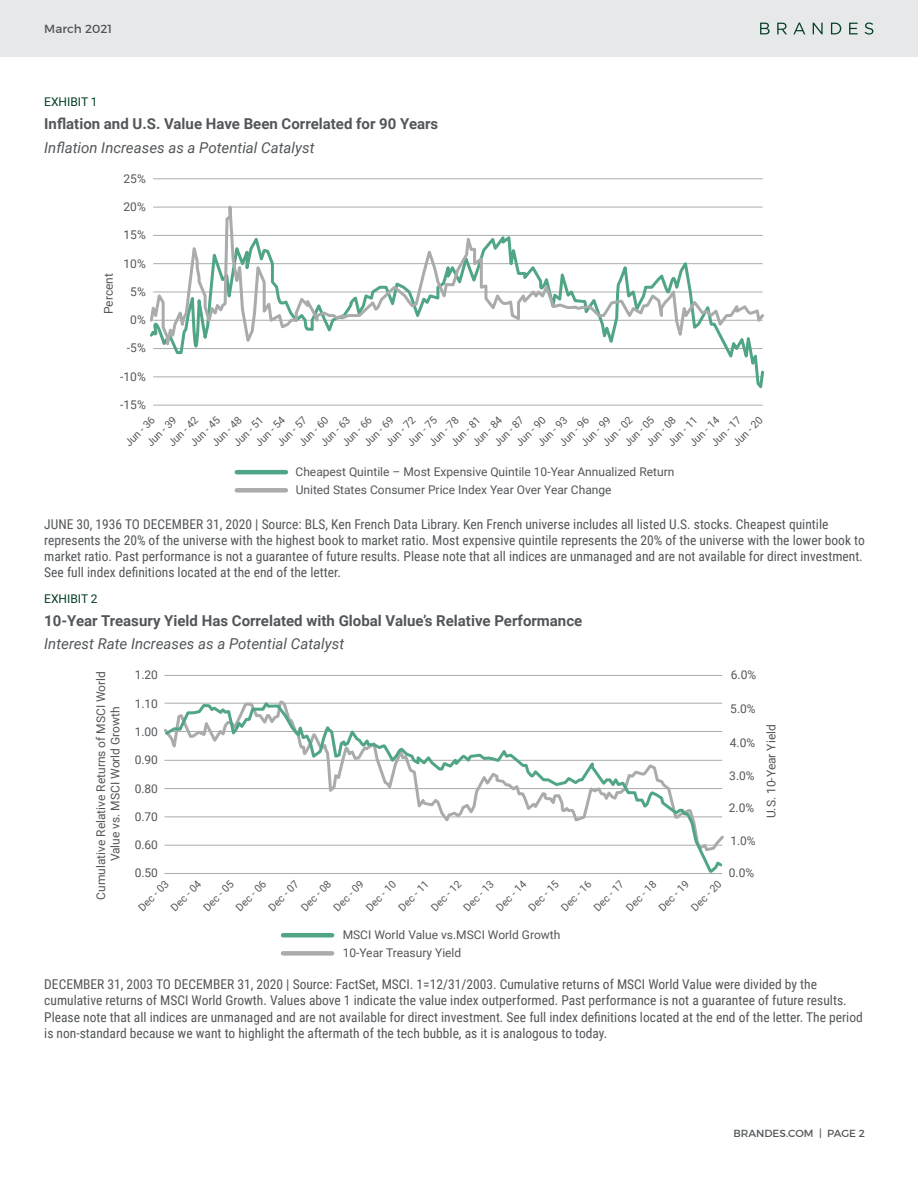
<style>
.page{position:relative;width:918px;height:1188px;background:#fff}
.page>*{position:absolute;margin:0;border:0;box-sizing:border-box;transform-origin:0 0}
.t1{font:700 15px "Roboto";color:#535659}
.t2{font:italic 15px "Roboto";color:#535659}
.t3{font:13.5px/16.2px "Roboto Condensed";color:#535659}
.t4{font:12px/18.6px "Roboto";color:#535659}
.t5{font:12px "Roboto";color:#003f22}
.t6{font:12px "Montserrat";color:#535659}
.t7{font:10.5px "Roboto";color:#535659}
.t8{font:10.5px "Montserrat";color:#535659}
</style>
<div class="page">
<div style="left:0;top:0;width:918px;height:56px;background:#e7e8ea"></div>
<svg style="left:760px;top:23px;width:10px;height:11px"></svg>
<svg style="left:777px;top:23px;width:10px;height:11px"></svg>
<svg style="left:793px;top:23px;width:12px;height:11px"></svg>
<svg style="left:813px;top:23px;width:10px;height:11px"></svg>
<svg style="left:831px;top:23px;width:10px;height:11px"></svg>
<svg style="left:849px;top:23px;width:9px;height:11px"></svg>
<svg style="left:865px;top:22px;width:8px;height:13px"></svg>
<hr style="left:153px;top:405px;width:610px;height:1px;background:#a9abac">
<hr style="left:237px;top:470px;width:49px;height:4px;background:#50a684">
<div style="left:237px;top:488px;width:49px;height:5px;background:#a9abac"></div>
<svg style="left:153px;top:373px;width:611px;height:16px"></svg>
<svg style="left:150px;top:178px;width:614px;height:195px"></svg>
<hr style="left:164px;top:675px;width:558px;height:1px;background:#a9abac">
<hr style="left:283px;top:933px;width:49px;height:4px;background:#50a684">
<div style="left:283px;top:951px;width:49px;height:5px;background:#a9abac"></div>
<svg style="left:164px;top:700px;width:560px;height:174px"></svg>
<p class="t6" style="left:44px;top:21px;width:69px">March 2021</p>
<p class="t5" style="left:44px;top:93px;width:55px">EXHIBIT 1</p>
<p class="t1" style="left:44px;top:113px;width:396px">Inflation and U.S. Value Have Been Correlated for 90 Years</p>
<p class="t2" style="left:44px;top:137px;width:272px">Inflation Increases as a Potential Catalyst</p>
<p class="t4" style="left:124px;top:169px;width:24px">25%</p>
<p class="t4" style="left:124px;top:197px;width:24px">20%</p>
<p class="t4" style="left:124px;top:225px;width:24px">15%</p>
<p class="t4" style="left:124px;top:254px;width:24px">10%</p>
<p class="t4" style="left:130px;top:282px;width:17px">5%</p>
<p class="t4" style="left:130px;top:310px;width:17px">0%</p>
<p class="t4" style="left:127px;top:338px;width:20px">-5%</p>
<p class="t4" style="left:120px;top:367px;width:27px">-10%</p>
<p class="t4" style="left:120px;top:395px;width:27px">-15%</p>
<p class="t4" style="left:99px;top:314px;width:42px;rotate:-90deg">Percent</p>
<p class="t7" style="left:252px;top:439px;width:39px;rotate:-45deg">Jun - 54</p>
<p class="t7" style="left:469px;top:439px;width:39px;rotate:-45deg">Jun - 84</p>
<p class="t7" style="left:686px;top:439px;width:39px;rotate:-45deg">Jun - 14</p>
<p class="t7" style="left:165px;top:439px;width:39px;rotate:-45deg">Jun - 42</p>
<p class="t7" style="left:382px;top:439px;width:39px;rotate:-45deg">Jun - 72</p>
<p class="t7" style="left:599px;top:439px;width:39px;rotate:-45deg">Jun - 02</p>
<p class="t7" style="left:187px;top:439px;width:39px;rotate:-45deg">Jun - 45</p>
<p class="t7" style="left:404px;top:439px;width:39px;rotate:-45deg">Jun - 75</p>
<p class="t7" style="left:621px;top:439px;width:39px;rotate:-45deg">Jun - 05</p>
<p class="t7" style="left:274px;top:439px;width:39px;rotate:-45deg">Jun - 57</p>
<p class="t7" style="left:491px;top:439px;width:39px;rotate:-45deg">Jun - 87</p>
<p class="t7" style="left:708px;top:439px;width:39px;rotate:-45deg">Jun - 17</p>
<p class="t7" style="left:208px;top:439px;width:39px;rotate:-45deg">Jun - 48</p>
<p class="t7" style="left:425px;top:439px;width:39px;rotate:-45deg">Jun - 78</p>
<p class="t7" style="left:643px;top:439px;width:39px;rotate:-45deg">Jun - 08</p>
<p class="t7" style="left:295px;top:439px;width:39px;rotate:-45deg">Jun - 60</p>
<p class="t7" style="left:512px;top:439px;width:39px;rotate:-45deg">Jun - 90</p>
<p class="t7" style="left:729px;top:439px;width:39px;rotate:-45deg">Jun - 20</p>
<p class="t7" style="left:122px;top:439px;width:39px;rotate:-45deg">Jun - 36</p>
<p class="t7" style="left:339px;top:439px;width:39px;rotate:-45deg">Jun - 66</p>
<p class="t7" style="left:556px;top:439px;width:39px;rotate:-45deg">Jun - 96</p>
<p class="t7" style="left:317px;top:439px;width:39px;rotate:-45deg">Jun - 63</p>
<p class="t7" style="left:534px;top:439px;width:39px;rotate:-45deg">Jun - 93</p>
<p class="t7" style="left:143px;top:439px;width:39px;rotate:-45deg">Jun - 39</p>
<p class="t7" style="left:360px;top:439px;width:39px;rotate:-45deg">Jun - 69</p>
<p class="t7" style="left:577px;top:439px;width:39px;rotate:-45deg">Jun - 99</p>
<p class="t7" style="left:230px;top:439px;width:39px;rotate:-45deg">Jun - 51</p>
<p class="t7" style="left:447px;top:439px;width:39px;rotate:-45deg">Jun - 81</p>
<p class="t7" style="left:664px;top:439px;width:39px;rotate:-45deg">Jun - 11</p>
<p class="t4" style="left:296px;top:462px;width:380px">Cheapest Quintile – Most Expensive Quintile 10-Year Annualized Return<br>United States Consumer Price Index Year Over Year Change</p>
<p class="t3" style="left:44px;top:515px;width:822px">JUNE 30, 1936 TO DECEMBER 31, 2020 | Source: BLS, Ken French Data Library. Ken French universe includes all listed U.S. stocks. Cheapest quintile represents the 20% of the universe with the highest book to market ratio. Most expensive quintile represents the 20% of the universe with the lower book to market ratio. Past performance is not a guarantee of future results. Please note that all indices are unmanaged and are not available for direct investment.<br>See full index definitions located at the end of the letter.</p>
<p class="t5" style="left:44px;top:590px;width:55px">EXHIBIT 2</p>
<p class="t1" style="left:44px;top:610px;width:540px">10-Year Treasury Yield Has Correlated with Global Value’s Relative Performance</p>
<p class="t2" style="left:44px;top:634px;width:301px">Interest Rate Increases as a Potential Catalyst</p>
<p class="t4" style="left:93px;top:900px;width:230px;line-height:14.4px;text-align:center;rotate:-90deg">Cumulative Relative Returns of MSCI World<br>Value vs. MSCI World Growth</p>
<p class="t4" style="left:135px;top:665px;width:25px">1.20</p>
<p class="t4" style="left:135px;top:694px;width:25px">1.10</p>
<p class="t4" style="left:135px;top:722px;width:25px">1.00</p>
<p class="t4" style="left:135px;top:750px;width:25px">0.90</p>
<p class="t4" style="left:135px;top:779px;width:25px">0.80</p>
<p class="t4" style="left:135px;top:807px;width:25px">0.70</p>
<p class="t4" style="left:135px;top:835px;width:25px">0.60</p>
<p class="t4" style="left:135px;top:863px;width:25px">0.50</p>
<p class="t4" style="left:731px;top:665px;width:27px">6.0%</p>
<p class="t4" style="left:730px;top:699px;width:27px">5.0%</p>
<p class="t4" style="left:730px;top:733px;width:27px">4.0%</p>
<p class="t4" style="left:729px;top:766px;width:27px">3.0%</p>
<p class="t4" style="left:729px;top:798px;width:27px">2.0%</p>
<p class="t4" style="left:730px;top:831px;width:27px">1.0%</p>
<p class="t4" style="left:729px;top:863px;width:27px">0.0%</p>
<p class="t7" style="left:135px;top:904px;width:39px;rotate:-45deg">Dec - 03</p>
<p class="t7" style="left:167px;top:904px;width:39px;rotate:-45deg">Dec - 04</p>
<p class="t7" style="left:200px;top:904px;width:39px;rotate:-45deg">Dec - 05</p>
<p class="t7" style="left:232px;top:904px;width:39px;rotate:-45deg">Dec - 06</p>
<p class="t7" style="left:265px;top:904px;width:39px;rotate:-45deg">Dec - 07</p>
<p class="t7" style="left:298px;top:904px;width:39px;rotate:-45deg">Dec - 08</p>
<p class="t7" style="left:330px;top:904px;width:39px;rotate:-45deg">Dec - 09</p>
<p class="t7" style="left:363px;top:904px;width:39px;rotate:-45deg">Dec - 10</p>
<p class="t7" style="left:395px;top:904px;width:39px;rotate:-45deg">Dec - 11</p>
<p class="t7" style="left:428px;top:904px;width:39px;rotate:-45deg">Dec - 12</p>
<p class="t7" style="left:460px;top:904px;width:39px;rotate:-45deg">Dec - 13</p>
<p class="t7" style="left:493px;top:904px;width:39px;rotate:-45deg">Dec - 14</p>
<p class="t7" style="left:525px;top:904px;width:39px;rotate:-45deg">Dec - 15</p>
<p class="t7" style="left:558px;top:904px;width:39px;rotate:-45deg">Dec - 16</p>
<p class="t7" style="left:590px;top:904px;width:39px;rotate:-45deg">Dec - 17</p>
<p class="t7" style="left:623px;top:904px;width:39px;rotate:-45deg">Dec - 18</p>
<p class="t7" style="left:655px;top:904px;width:39px;rotate:-45deg">Dec - 19</p>
<p class="t7" style="left:688px;top:904px;width:39px;rotate:-45deg">Dec - 20</p>
<p class="t4" style="left:343px;top:925px;width:219px">MSCI World Value vs.MSCI World Growth<br>10-Year Treasury Yield</p>
<p class="t4" style="left:762px;top:818px;width:95px;rotate:-90deg">U.S. 10-Year Yield</p>
<p class="t3" style="left:44px;top:976px;width:820px">DECEMBER 31, 2003 TO DECEMBER 31, 2020 | Source: FactSet, MSCI. 1=12/31/2003. Cumulative returns of MSCI World Value were divided by the cumulative returns of MSCI World Growth. Values above 1 indicate the value index outperformed. Past performance is not a guarantee of future results.<br>Please note that all indices are unmanaged and are not available for direct investment. See full index definitions located at the end of the letter. The period is non-standard because we want to highlight the aftermath of the tech bubble, as it is analogous to today.</p>
<p class="t8" style="left:733px;top:1127px;width:133px">BRANDES.COM | PAGE 2</p>
</div>
